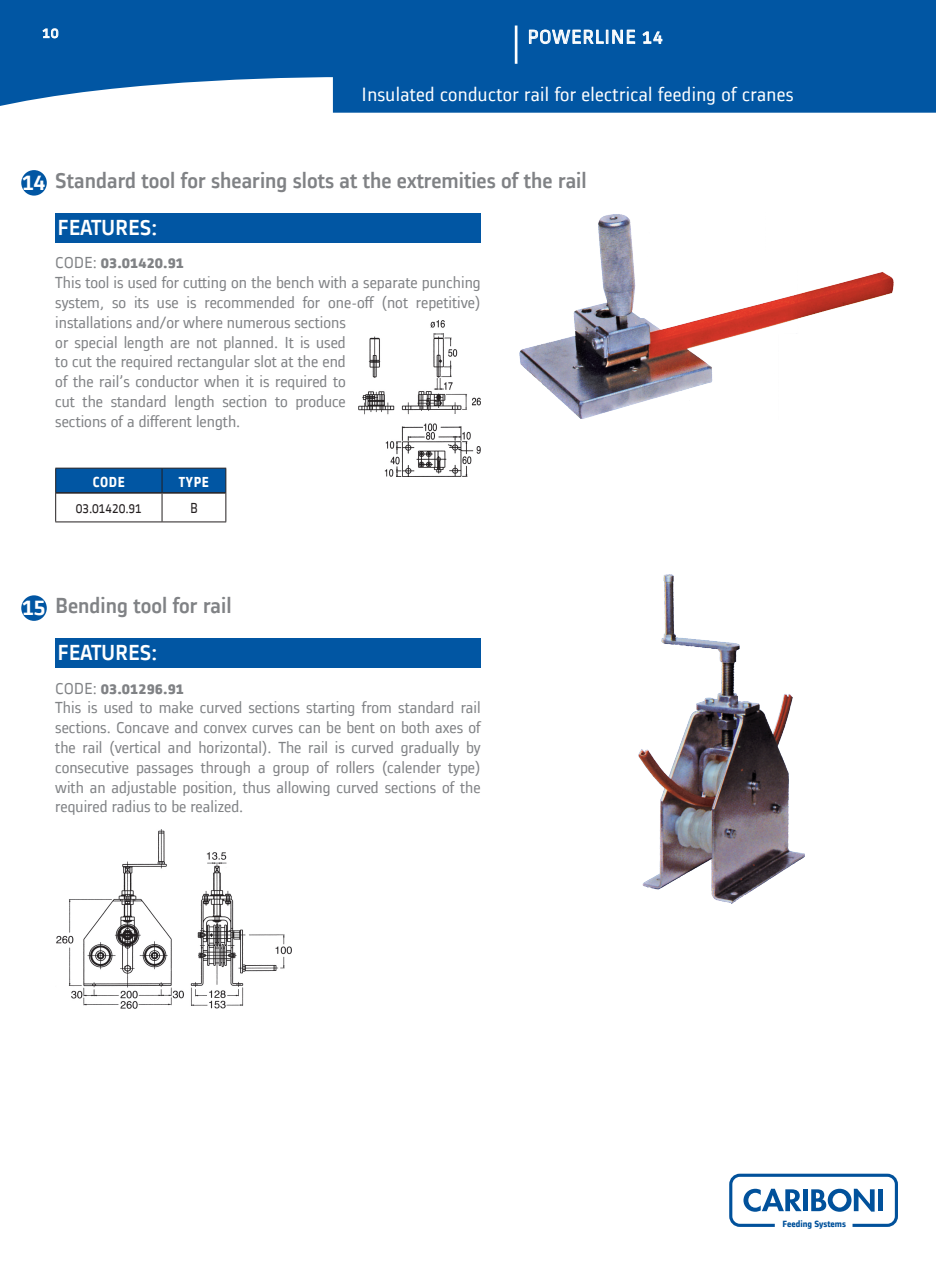
<style>
.page{position:relative;width:936px;height:1263px;background:#fff}
.page>*{position:absolute;margin:0;border:0;box-sizing:border-box;transform-origin:0 0}
.t1{font:500 24.75px "Alstom";color:#fff}
.t2{font:500 22.5px "Alstom";color:#808285}
.t3{font:500 22.5px "Alstom";color:#fff}
.t4{font:19.8px "Alstom";letter-spacing:.015em;color:#fff}
.t5{font:19.65px "Alstom";letter-spacing:.05em;color:#fff}
.t6{font:16.5px/19.8px "Alstom";color:#808285}
.t7{font:700 16.5px "Alstom";color:#808285}
.t8{font:15.15px "Alstom";color:#fff}
.t9{font:15px "Alstom";letter-spacing:-.01em;color:#231f20;scale:.9 1}
.t10{font:700 15px "Alstom";letter-spacing:.05em;color:#fff;scale:.9 1}
.t11{font:700 9.45px "Alstom";color:#01519b}
.s1{font-weight:400}
.s2{font-size:24.75px;color:#fff}
</style>
<div class="page">
<svg style="left:0;top:0;width:935px;height:113px;fill:#0156a3"></svg>
<hr style="left:514px;top:26px;width:3px;height:38px;background:#fff">
<svg style="left:529px;top:29px;width:106px;height:15px"></svg>
<svg style="left:642px;top:31px;width:20px;height:13px"></svg>
<svg style="left:42px;top:28px;width:16px;height:10px"></svg>
<div style="left:55px;top:213px;width:277px;height:29px;background:#0156a3"></div>
<div style="left:55px;top:638px;width:277px;height:30px;background:#0156a3"></div>
<div style="left:21px;top:170px;width:26px;height:26px;background:#0156a3;border-radius:50%"></div>
<div style="left:21px;top:595px;width:26px;height:26px;background:#0156a3;border-radius:50%"></div>
<div style="left:332px;top:213px;width:148px;height:29px;background:#0156a3"></div>
<div style="left:332px;top:638px;width:148px;height:30px;background:#0156a3"></div>
<svg style="left:55px;top:468px;width:171px;height:54px"></svg>
<hr style="left:56px;top:492px;width:106px;height:2px;background:#231f20">
<hr style="left:162px;top:492px;width:63px;height:2px;background:#231f20">
<img style="left:519px;top:214px;width:374px;height:205px">
<img style="left:358px;top:320px;width:122px;height:156px">
<img style="left:638px;top:574px;width:166px;height:329px">
<img style="left:56px;top:829px;width:236px;height:179px">
<div style="left:729px;top:1174px;width:168px;height:53px;border:3px solid #01519b;border-radius:9px"></div>
<svg style="left:743px;top:1189px;width:58px;height:23px"></svg>
<hr style="left:803px;top:1189px;width:4px;height:22px;background:#01519b">
<svg style="left:811px;top:1189px;width:63px;height:23px"></svg>
<div style="left:877px;top:1189px;width:5px;height:22px;background:#01519b"></div>
<p class="t8" style="left:43px;top:22px;width:17px">10</p>
<p class="t5" style="left:527px;top:23px;width:137px">POWERLINE 14</p>
<p class="t4" style="left:361px;top:81px;width:433px">Insulated conductor rail for electrical feeding of cranes</p>
<p class="t1" style="left:22px;top:165px;width:25px">14</p>
<p class="t2" style="left:55px;top:165px;width:533px">Standard tool for shearing slots at the extremities of the rail</p>
<p class="t3" style="left:57px;top:212px;width:101px">FEATURES:</p>
<p class="t7" style="left:55px;top:251px;width:130px"><span class="s1">CODE:</span> 03.01420.91</p>
<p class="t6" style="left:55px;top:271px;width:427px">This tool is used for cutting on the bench with a separate punching system, so its use is recommended for one-off (not repetitive) installations and/or where numerous sections<br>or special length are not planned. It is used<br>to cut the required rectangular slot at the end<br>of the rail’s conductor when it is required to<br>cut the standard length section to produce<br>sections of a different length.</p>
<p class="t10" style="left:93px;top:471px;width:37px">CODE</p>
<p class="t10" style="left:179px;top:471px;width:35px">TYPE</p>
<p class="t9" style="left:76px;top:498px;width:75px">03.01420.91</p>
<p class="t9" style="left:190px;top:498px;width:10px">B</p>
<p class="t2" style="left:22px;top:590px;width:211px"><span class="s2">15</span> Bending tool for rail</p>
<p class="t3" style="left:57px;top:637px;width:101px">FEATURES:</p>
<p class="t7" style="left:55px;top:677px;width:130px"><span class="s1">CODE:</span> 03.01296.91</p>
<p class="t6" style="left:55px;top:697px;width:427px;text-align:justify">This is used to make curved sections starting from standard rail sections. Concave and convex curves can be bent on both axes of the rail (vertical and horizontal). The rail is curved gradually by consecutive passages through a group of rollers (calender type) with an adjustable position, thus allowing curved sections of the required radius to be realized.</p>
<p class="t11" style="left:782px;top:1218px;width:65px">Feeding Systems</p>
</div>
